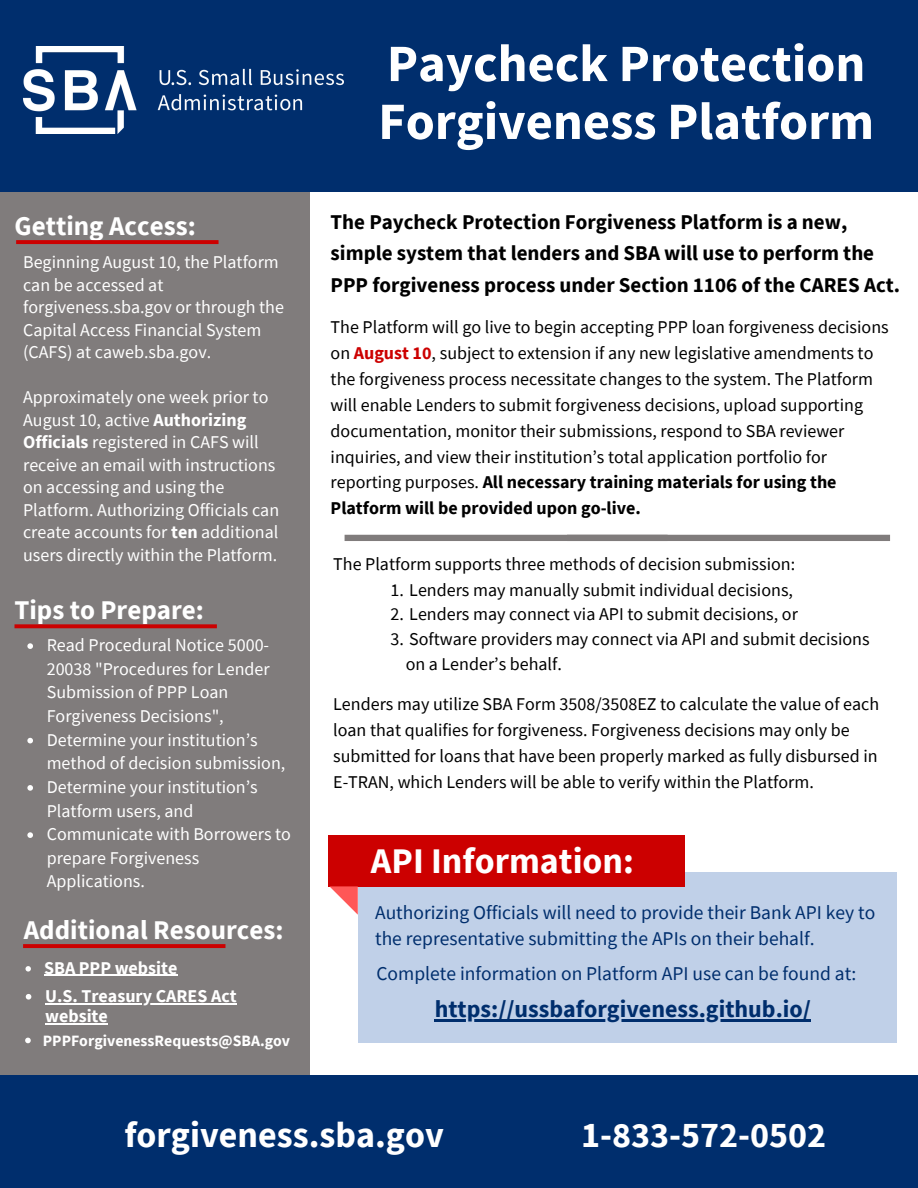
<style>
.page{position:relative;width:918px;height:1188px;background:#fff}
.page>*{position:absolute;margin:0;border:0;box-sizing:border-box;transform-origin:0 0}
.t1{font:700 52.5px/57.9px "Source Sans Pro";color:#fff}
.t2{font:700 36px "Source Sans Pro";color:#fff}
.t3{font:700 27px "Source Sans Pro";color:#fff}
.t4{font:700 24px "Source Sans Pro";color:#002e6d}
.t5{font:700 21px/31.5px "Source Sans Pro";color:#000}
.t6{font:19.5px/26.5px "Source Sans Pro";color:#002e6d}
.t7{font:18px/25.8px "Source Sans Pro";color:#000}
.t8{font:18px/22.5px "Source Sans Pro";color:#fff}
.t9{font:700 18px/28px "Source Sans Pro";color:#fff}
.t10{font:700 15.75px "Source Sans Pro";color:#fff}
.s1{font-weight:700}
.s2{font-weight:700;color:#c00}
</style>
<div class="page">
<div style="left:0;top:171px;width:310px;height:904px;background:#807c7c"></div>
<div style="left:0;top:0;width:918px;height:191px;background:#002e6d"></div>
<div style="left:345px;top:535px;width:545px;height:6px;background:#807c7c"></div>
<img style="left:23px;top:46px;width:321px;height:88px">
<div style="left:0;top:1076px;width:918px;height:112px;background:#002e6d"></div>
<div style="left:358px;top:872px;width:538px;height:171px;background:#c0d0e8"></div>
<div style="left:328px;top:835px;width:356px;height:52px;background:#c00"></div>
<svg style="left:329px;top:886px;width:29px;height:29px"></svg>
<hr style="left:435px;top:1019px;width:376px;height:3px;background:#002e6d">
<svg style="left:16px;top:240px;width:203px;height:4px"></svg>
<svg style="left:27px;top:643px;width:6px;height:6px"></svg>
<svg style="left:27px;top:738px;width:6px;height:5px"></svg>
<svg style="left:27px;top:785px;width:6px;height:6px"></svg>
<svg style="left:27px;top:832px;width:6px;height:6px"></svg>
<svg style="left:23px;top:944px;width:202px;height:4px"></svg>
<svg style="left:25px;top:966px;width:6px;height:6px"></svg>
<hr style="left:44px;top:975px;width:133px;height:1px;background:#fff">
<svg style="left:26px;top:994px;width:5px;height:6px"></svg>
<hr style="left:45px;top:1003px;width:192px;height:1px;background:#fff">
<hr style="left:45px;top:1023px;width:54px;height:1px;background:#fff">
<svg style="left:15px;top:624px;width:202px;height:4px"></svg>
<svg style="left:25px;top:1038px;width:6px;height:5px"></svg>
<h3 class="t3" style="left:15px;top:208px;width:183px">Getting Access:</h3>
<p class="t8" style="left:23px;top:251px;width:262px">Beginning August 10, the Platform can be accessed at forgiveness.sba.gov or through the<br>Capital Access Financial System (CAFS) at caweb.sba.gov.</p>
<p class="t8" style="left:23px;top:386px;width:258px">Approximately one week prior to August 10, active <span class="s1">Authorizing Officials</span> registered in CAFS will receive an email with instructions on accessing and using the Platform. Authorizing Officials can create accounts for <span class="s1">ten</span> additional users directly within the Platform.</p>
<h3 class="t3" style="left:15px;top:592px;width:191px">Tips to Prepare:</h3>
<p class="t8" style="left:47px;top:633px;width:246px;line-height:23.7px">Read Procedural Notice 5000-<br>20038 "Procedures for Lender<br>Submission of PPP Loan<br>Forgiveness Decisions",<br>Determine your institution’s method of decision submission,<br>Determine your institution’s<br>Platform users, and<br>Communicate with Borrowers to prepare Forgiveness<br>Applications.</p>
<h3 class="t3" style="left:24px;top:912px;width:261px">Additional Resources:</h3>
<p class="t9" style="left:44px;top:953px;width:194px">SBA PPP website<br>U.S. Treasury CARES Act</p>
<p class="t9" style="left:45px;top:1002px;width:64px">website</p>
<p class="t10" style="left:43px;top:1030px;width:249px">PPPForgivenessRequests@SBA.gov</p>
<h1 class="t1" style="left:378px;top:33px;width:497px">Paycheck Protection<br>Forgiveness Platform</h1>
<p class="t5" style="left:331px;top:205px;width:571px">The Paycheck Protection Forgiveness Platform is a new, simple system that lenders and SBA will use to perform the<br>PPP forgiveness process under Section 1106 of the CARES Act.</p>
<p class="t7" style="left:331px;top:314px;width:560px">The Platform will go live to begin accepting PPP loan forgiveness decisions on <span class="s2">August 10</span>, subject to extension if any new legislative amendments to the forgiveness process necessitate changes to the system. The Platform will enable Lenders to submit forgiveness decisions, upload supporting documentation, monitor their submissions, respond to SBA reviewer inquiries, and view their institution’s total application portfolio for reporting purposes. <span class="s1">All necessary training materials for using the Platform will be provided upon go-live.</span></p>
<p class="t7" style="left:333px;top:551px;width:463px">The Platform supports three methods of decision submission:</p>
<p class="t7" style="left:391px;top:576px;width:404px">1. Lenders may manually submit individual decisions,</p>
<p class="t7" style="left:391px;top:601px;width:409px">2. Lenders may connect via API to submit decisions, or</p>
<p class="t7" style="left:406px;top:626px;width:465px;line-height:24.8px;text-indent:-15px">3. Software providers may connect via API and submit decisions on a Lender’s behalf.</p>
<p class="t7" style="left:333px;top:691px;width:547px">Lenders may utilize SBA Form 3508/3508EZ to calculate the value of each loan that qualifies for forgiveness. Forgiveness decisions may only be submitted for loans that have been properly marked as fully disbursed in E-TRAN, which Lenders will be able to verify within the Platform.</p>
<h2 class="t2" style="left:371px;top:838px;width:265px">API Information:</h2>
<p class="t6" style="left:375px;top:899px;width:502px">Authorizing Officials will need to provide their Bank API key to the representative submitting the APIs on their behalf.</p>
<p class="t6" style="left:376px;top:960px;width:481px">Complete information on Platform API use can be found at:</p>
<h3 class="t4" style="left:435px;top:993px;width:378px">https://ussbaforgiveness.github.io/</h3>
<h2 class="t2" style="left:124px;top:1111px;width:321px">forgiveness.sba.gov</h2>
<h2 class="t2" style="left:581px;top:1111px;width:246px">1-833-572-0502</h2>
</div>
